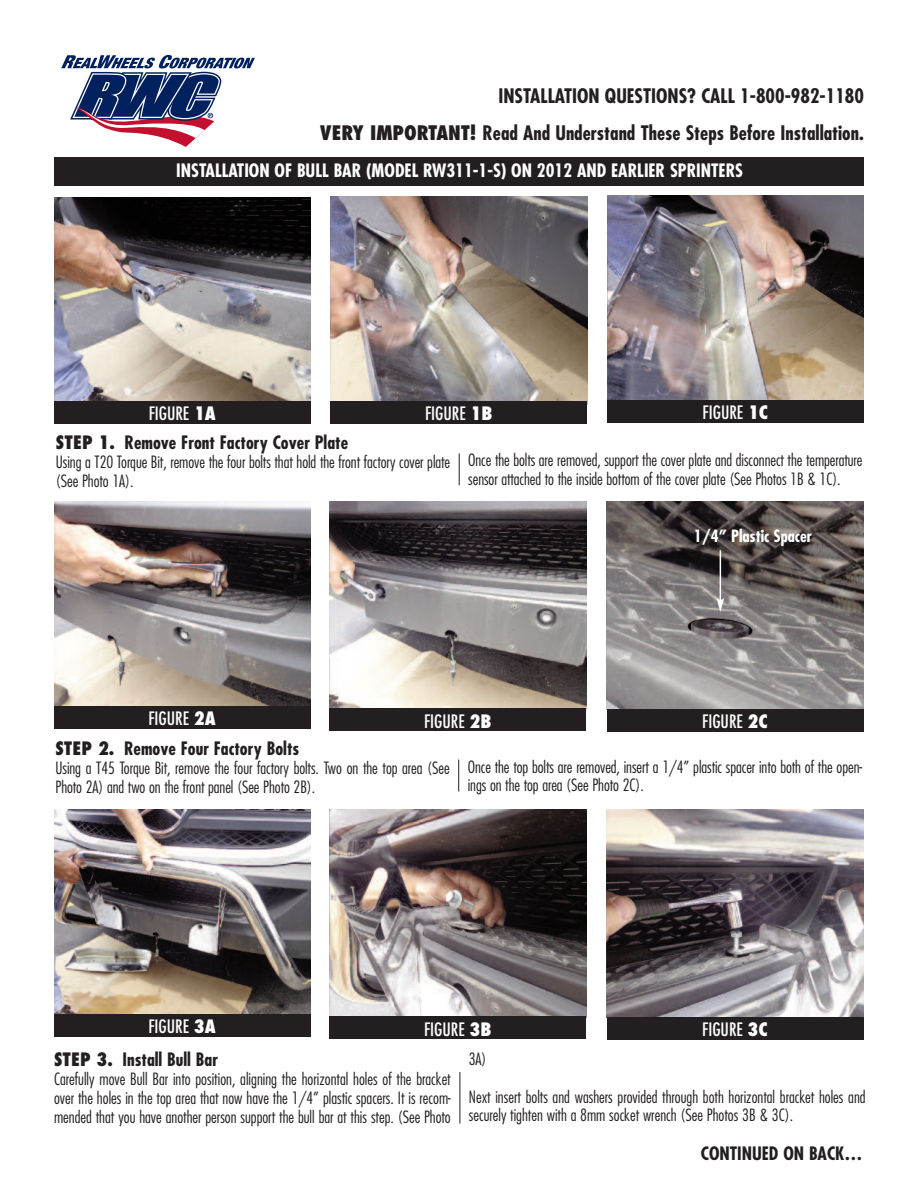
<style>
.page{position:relative;width:918px;height:1188px;background:#fff}
.page>*{position:absolute;margin:0;border:0;box-sizing:border-box;transform-origin:0 0}
.t1{font:700 condensed 19.5px "Futura";color:#231f20}
.t2{font:700 condensed 18px "Futura";color:#231f20}
.t3{font:condensed 18px "Futura";color:#fff}
.t4{font:700 condensed 18px "Futura";color:#fff}
.t5{font:300 condensed 16.5px/18.8px "Futura";letter-spacing:-.005em;color:#231f20}
.t6{font:700 condensed 16.5px "Futura";letter-spacing:-.005em;color:#fff}
.s1{font-weight:800}
</style>
<div class="page">
<svg style="left:61px;top:55px;width:194px;height:92px"></svg>
<div style="left:54px;top:157px;width:810px;height:29px;background:#231f20"></div>
<img style="left:54px;top:198px;width:256px;height:203px">
<div style="left:54px;top:401px;width:256px;height:23px;background:#231f20"></div>
<img style="left:331px;top:197px;width:256px;height:204px">
<div style="left:331px;top:401px;width:256px;height:23px;background:#231f20"></div>
<img style="left:607px;top:196px;width:257px;height:204px">
<div style="left:607px;top:400px;width:257px;height:23px;background:#231f20"></div>
<img style="left:54px;top:502px;width:256px;height:204px">
<div style="left:54px;top:706px;width:256px;height:23px;background:#231f20"></div>
<img style="left:329px;top:502px;width:257px;height:206px">
<div style="left:329px;top:708px;width:257px;height:23px;background:#231f20"></div>
<img style="left:607px;top:502px;width:257px;height:207px">
<div style="left:607px;top:709px;width:257px;height:23px;background:#231f20"></div>
<img style="left:54px;top:810px;width:256px;height:204px">
<div style="left:54px;top:1014px;width:256px;height:23px;background:#231f20"></div>
<img style="left:329px;top:810px;width:257px;height:206px">
<div style="left:329px;top:1016px;width:257px;height:23px;background:#231f20"></div>
<img style="left:607px;top:810px;width:257px;height:207px">
<div style="left:607px;top:1017px;width:257px;height:23px;background:#231f20"></div>
<hr style="left:460px;top:1072px;width:1px;height:52px;background:#231f20">
<hr style="left:459px;top:453px;width:1px;height:32px;background:#231f20">
<hr style="left:458px;top:760px;width:1px;height:31px;background:#231f20">
<hr style="left:720px;top:550px;width:1px;height:51px;background:#fff">
<svg style="left:717px;top:598px;width:7px;height:14px"></svg>
<p class="t1" style="left:498px;top:87px;width:367px">INSTALLATION QUESTIONS? CALL 1-800-982-1180</p>
<p class="t1" style="left:320px;top:124px;width:545px"><span class="s1">VERY IMPORTANT!</span> Read And Understand These Steps Before Installation.</p>
<p class="t4" style="left:176px;top:163px;width:568px">INSTALLATION OF BULL BAR (MODEL RW311-1-S) ON 2012 AND EARLIER SPRINTERS</p>
<p class="t3" style="left:149px;top:405px;width:69px">FIGURE <span class="s1">1A</span></p>
<p class="t3" style="left:425px;top:405px;width:69px">FIGURE <span class="s1">1B</span></p>
<p class="t3" style="left:703px;top:404px;width:67px">FIGURE <span class="s1">1C</span></p>
<p class="t2" style="left:56px;top:434px;width:294px"><span class="s1">STEP 1.</span> Remove Front Factory Cover Plate</p>
<p class="t5" style="left:56px;top:453px;width:396px">Using a T20 Torque Bit, remove the four bolts that hold the front factory cover plate (See Photo 1A).</p>
<p class="t5" style="left:468px;top:452px;width:396px">Once the bolts are removed, support the cover plate and disconnect the temperature sensor attached to the inside bottom of the cover plate (See Photos 1B &amp; 1C).</p>
<p class="t3" style="left:148px;top:710px;width:69px">FIGURE <span class="s1">2A</span></p>
<p class="t3" style="left:424px;top:713px;width:69px">FIGURE <span class="s1">2B</span></p>
<p class="t6" style="left:694px;top:529px;width:120px">1/4” Plastic Spacer</p>
<p class="t3" style="left:702px;top:713px;width:67px">FIGURE <span class="s1">2C</span></p>
<p class="t2" style="left:56px;top:741px;width:245px"><span class="s1">STEP 2.</span> Remove Four Factory Bolts</p>
<p class="t5" style="left:56px;top:760px;width:396px">Using a T45 Torque Bit, remove the four factory bolts. Two on the top area (See<br>Photo 2A) and two on the front panel (See Photo 2B).</p>
<p class="t5" style="left:468px;top:758px;width:396px">Once the top bolts are removed, insert a 1/4” plastic spacer into both of the open&shy;ings on the top area (See Photo 2C).</p>
<p class="t3" style="left:148px;top:1018px;width:69px">FIGURE <span class="s1">3A</span></p>
<p class="t3" style="left:424px;top:1021px;width:69px">FIGURE <span class="s1">3B</span></p>
<p class="t3" style="left:702px;top:1021px;width:67px">FIGURE <span class="s1">3C</span></p>
<p class="t2" style="left:54px;top:1052px;width:166px"><span class="s1">STEP 3.</span> Install Bull Bar</p>
<p class="t5" style="left:54px;top:1071px;width:398px;text-align:justify">Carefully move Bull Bar into position, aligning the horizontal holes of the bracket over the holes in the top area that now have the 1/4” plastic spacers. It is recom&shy;mended that you have another person support the bull bar at this step. (See Photo</p>
<p class="t5" style="left:469px;top:1051px;width:19px">3A)</p>
<p class="t5" style="left:469px;top:1088px;width:398px">Next insert bolts and washers provided through both horizontal bracket holes and securely tighten with a 8mm socket wrench (See Photos 3B &amp; 3C).</p>
<p class="t2" style="left:701px;top:1146px;width:163px">CONTINUED ON BACK…</p>
</div>
